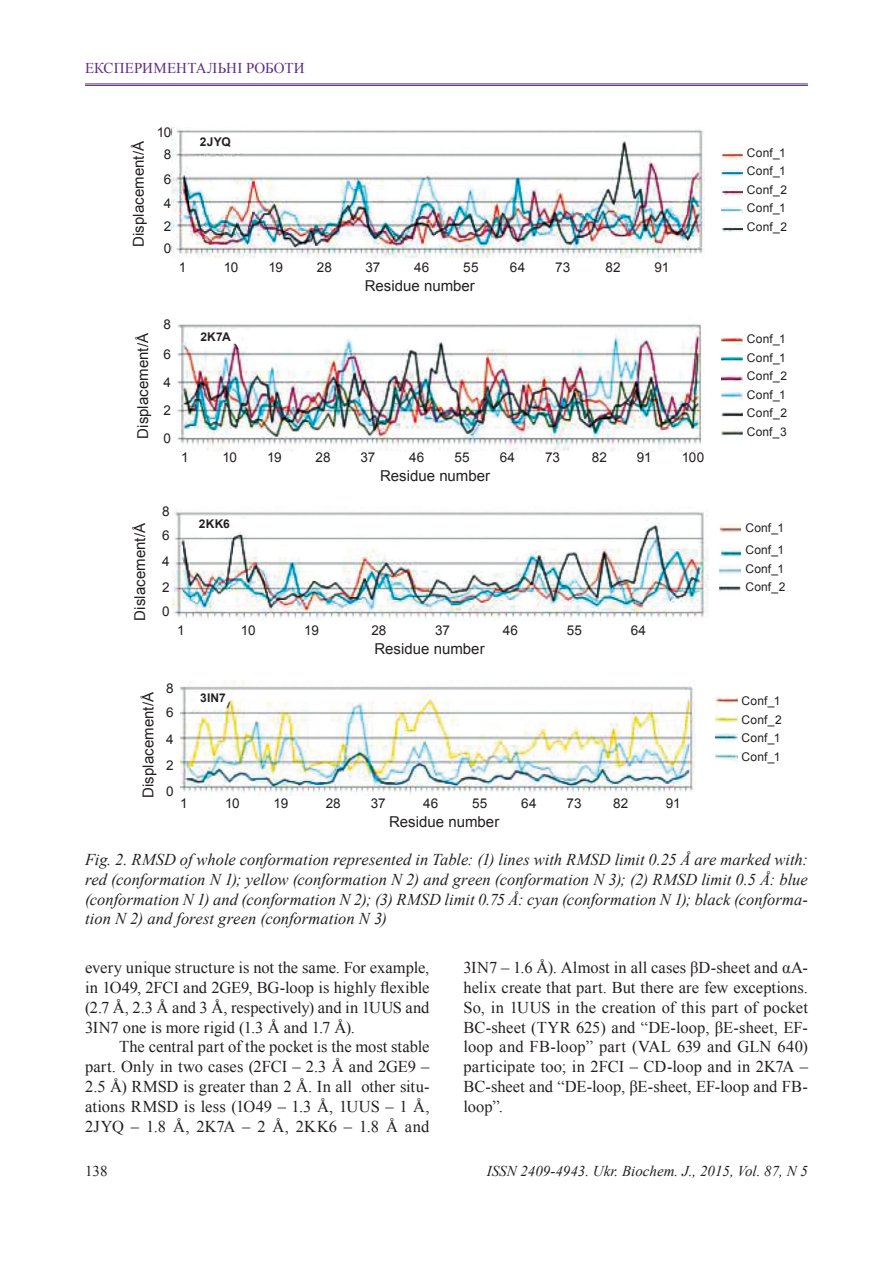
<style>
.page{position:relative;width:893px;height:1263px;background:#fff}
.page>*{position:absolute;margin:0;border:0;box-sizing:border-box;transform-origin:0 0}
.t1{font:16.5px/19.8px "Times New Roman";color:#231f20;text-align:justify}
.t2{font:italic 16.5px/19.8px "Times New Roman";color:#231f20;text-align:justify}
.t3{font:15px "Arial";letter-spacing:.005em;color:#231f20}
.t4{font:italic 15px "Times New Roman";color:#231f20}
.t5{font:15px "Times New Roman";letter-spacing:.005em;color:#5d2e86}
.t6{font:15px "Times New Roman";color:#231f20}
.t7{font:13.5px/27.9px "Arial";color:#231f20}
.t8{font:12px/18.6px "Arial";letter-spacing:.015em;color:#231f20;text-align:justify}
.t9{font:700 12px "Arial";letter-spacing:.02em;color:#231f20}
</style>
<div class="page">
<hr style="left:85px;top:84px;width:723px;height:1px;background:#5d2e86">
<hr style="left:85px;top:85px;width:723px;height:1px;background:#5d2e86">
<img style="left:180px;top:680px;width:516px;height:115px">
<img style="left:171px;top:128px;width:533px;height:129px">
<img style="left:721px;top:152px;width:22px;height:7px">
<img style="left:721px;top:169px;width:22px;height:8px">
<img style="left:721px;top:186px;width:21px;height:10px">
<img style="left:721px;top:207px;width:22px;height:6px">
<img style="left:721px;top:227px;width:22px;height:5px">
<img style="left:177px;top:324px;width:525px;height:128px">
<img style="left:721px;top:337px;width:21px;height:8px">
<img style="left:721px;top:357px;width:21px;height:5px">
<img style="left:721px;top:375px;width:21px;height:9px">
<img style="left:721px;top:391px;width:21px;height:8px">
<img style="left:721px;top:410px;width:21px;height:11px">
<img style="left:721px;top:429px;width:21px;height:7px">
<img style="left:173px;top:509px;width:535px;height:112px">
<img style="left:720px;top:524px;width:21px;height:9px">
<img style="left:721px;top:547px;width:20px;height:10px">
<img style="left:720px;top:585px;width:21px;height:6px">
<img style="left:716px;top:697px;width:21px;height:10px">
<img style="left:716px;top:716px;width:21px;height:7px">
<img style="left:716px;top:733px;width:21px;height:9px">
<img style="left:716px;top:753px;width:21px;height:9px">
<p class="t5" style="left:85px;top:58px;width:221px">експериментальні роботи</p>
<p class="t7" style="left:157px;top:119px;width:16px">10</p>
<p class="t3" style="left:129px;top:247px;width:107px;rotate:-90deg">Displacement/Å</p>
<p class="t7" style="left:164px;top:142px;width:9px;line-height:24.6px">8<br>6</p>
<p class="t7" style="left:164px;top:192px;width:9px;line-height:22.8px;text-align:justify">4<br>2<br>0</p>
<p class="t9" style="left:200px;top:133px;width:32px">2JYQ</p>
<p class="t7" style="left:179px;top:253px;width:9px">1</p>
<p class="t7" style="left:224px;top:253px;width:16px">10</p>
<p class="t7" style="left:268px;top:253px;width:16px">19</p>
<p class="t7" style="left:317px;top:253px;width:17px">28</p>
<p class="t7" style="left:366px;top:253px;width:16px">37</p>
<p class="t7" style="left:414px;top:253px;width:17px">46</p>
<p class="t7" style="left:463px;top:253px;width:17px">55</p>
<p class="t7" style="left:510px;top:253px;width:17px">64</p>
<p class="t7" style="left:555px;top:253px;width:16px">73</p>
<p class="t7" style="left:606px;top:253px;width:17px">82</p>
<p class="t7" style="left:654px;top:253px;width:16px">91</p>
<p class="t3" style="left:365px;top:276px;width:112px">Residue number</p>
<p class="t3" style="left:133px;top:439px;width:107px;rotate:-90deg">Displacement/Å</p>
<p class="t7" style="left:164px;top:311px;width:9px">8</p>
<p class="t7" style="left:164px;top:341px;width:9px;text-align:justify">6<br>4<br>2<br>0</p>
<p class="t3" style="left:130px;top:621px;width:99px;rotate:-90deg">Dislacement/Å</p>
<p class="t7" style="left:162px;top:499px;width:9px;line-height:24.2px">8<br>6</p>
<p class="t7" style="left:162px;top:548px;width:9px;line-height:26px">4<br>2</p>
<p class="t7" style="left:162px;top:598px;width:9px">0</p>
<p class="t9" style="left:200px;top:329px;width:32px">2K7A</p>
<p class="t7" style="left:181px;top:443px;width:9px">1</p>
<p class="t7" style="left:222px;top:443px;width:16px">10</p>
<p class="t7" style="left:267px;top:443px;width:16px">19</p>
<p class="t7" style="left:316px;top:443px;width:17px">28</p>
<p class="t7" style="left:361px;top:443px;width:16px">37</p>
<p class="t7" style="left:409px;top:443px;width:17px">46</p>
<p class="t7" style="left:454px;top:443px;width:17px">55</p>
<p class="t7" style="left:500px;top:443px;width:17px">64</p>
<p class="t7" style="left:545px;top:443px;width:16px">73</p>
<p class="t7" style="left:592px;top:443px;width:17px">82</p>
<p class="t7" style="left:637px;top:443px;width:16px">91</p>
<p class="t7" style="left:682px;top:443px;width:24px">100</p>
<p class="t9" style="left:199px;top:516px;width:33px">2KK6</p>
<p class="t3" style="left:380px;top:466px;width:112px">Residue number</p>
<p class="t7" style="left:177px;top:616px;width:9px">1</p>
<p class="t7" style="left:241px;top:616px;width:16px">10</p>
<p class="t7" style="left:304px;top:616px;width:16px">19</p>
<p class="t7" style="left:371px;top:616px;width:17px">28</p>
<p class="t7" style="left:435px;top:616px;width:16px">37</p>
<p class="t7" style="left:503px;top:616px;width:17px">46</p>
<p class="t7" style="left:567px;top:616px;width:17px">55</p>
<p class="t7" style="left:631px;top:616px;width:17px">64</p>
<p class="t3" style="left:374px;top:639px;width:112px">Residue number</p>
<p class="t3" style="left:138px;top:798px;width:107px;rotate:-90deg">Displacement/Å</p>
<p class="t7" style="left:166px;top:677px;width:9px;line-height:23.9px">8<br>6</p>
<p class="t7" style="left:166px;top:726px;width:9px;line-height:26.2px;text-align:justify">4<br>2<br>0</p>
<p class="t9" style="left:200px;top:689px;width:27px">3IN7</p>
<p class="t7" style="left:180px;top:789px;width:9px">1</p>
<p class="t7" style="left:225px;top:789px;width:16px">10</p>
<p class="t7" style="left:274px;top:789px;width:16px">19</p>
<p class="t7" style="left:326px;top:789px;width:17px">28</p>
<p class="t7" style="left:371px;top:789px;width:16px">37</p>
<p class="t7" style="left:423px;top:789px;width:17px">46</p>
<p class="t7" style="left:472px;top:789px;width:17px">55</p>
<p class="t7" style="left:521px;top:789px;width:17px">64</p>
<p class="t7" style="left:567px;top:789px;width:16px">73</p>
<p class="t7" style="left:613px;top:789px;width:17px">82</p>
<p class="t7" style="left:666px;top:789px;width:16px">91</p>
<p class="t3" style="left:389px;top:812px;width:112px">Residue number</p>
<p class="t8" style="left:747px;top:143px;width:42px">Conf_1<br>Conf_1<br>Conf_2<br>Conf_1<br>Conf_2</p>
<p class="t8" style="left:747px;top:330px;width:42px">Conf_1<br>Conf_1<br>Conf_2<br>Conf_1<br>Conf_2<br>Conf_3</p>
<p class="t8" style="left:745px;top:517px;width:40px;line-height:21.8px">Conf_1<br>Conf_1</p>
<p class="t8" style="left:745px;top:559px;width:42px">Conf_1<br>Conf_2</p>
<p class="t8" style="left:742px;top:692px;width:42px">Conf_1<br>Conf_2<br>Conf_1<br>Conf_1</p>
<p class="t2" style="left:85px;top:849px;width:724px">Fig. 2. RMSD of whole conformation represented in Table: (1) lines with Rmsd limit 0.25 Å are marked with: red (conformation N 1); yellow (conformation N 2) and green (conformation N 3); (2) Rmsd limit 0.5 Å: blue (conformation N 1) and (conformation N 2); (3) Rmsd limit 0.75 Å: cyan (conformation N 1); black (conforma&shy;tion N 2) and forest green (conformation N 3)</p>
<p class="t1" style="left:85px;top:957px;width:346px">every unique structure is not the same. For example, in 1O49, 2FCI and 2GE9, BG-loop is highly flexible (2.7 Å, 2.3 Å and 3 Å, respectively) and in 1UUS and 3IN7 one is more rigid (1.3 Å and 1.7 Å).</p>
<p class="t1" style="left:85px;top:1037px;width:346px;text-indent:34px">The central part of the pocket is the most stable part. Only in two cases (2FCI – 2.3 Å and 2GE9 – 2.5 Å) RMSD is greater than 2 Å. In all other situ&shy;ations RMSD is less (1O49 – 1.3 Å, 1UUS – 1 Å, 2JYQ – 1.8 Å, 2K7A – 2 Å, 2KK6 – 1.8 Å and</p>
<p class="t1" style="left:463px;top:957px;width:346px">3IN7 – 1.6 Å). Almost in all cases βD-sheet and αA&shy;helix create that part. But there are few exceptions.<br>So, in 1UUS in the creation of this part of pocket BC-sheet (TYR 625) and “DE-loop, βE-sheet, EF&shy;loop and FB-loop” part (VAL 639 and GLN 640) participate too; in 2FCI – CD-loop and in 2K7A – BC-sheet and “DE-loop, βE-sheet, EF-loop and FB&shy;loop”.</p>
<p class="t6" style="left:85px;top:1160px;width:24px">138</p>
<p class="t4" style="left:487px;top:1160px;width:323px">ISSN 2409-4943. Ukr. Biochem. J., 2015, Vol. 87, N 5</p>
</div>
